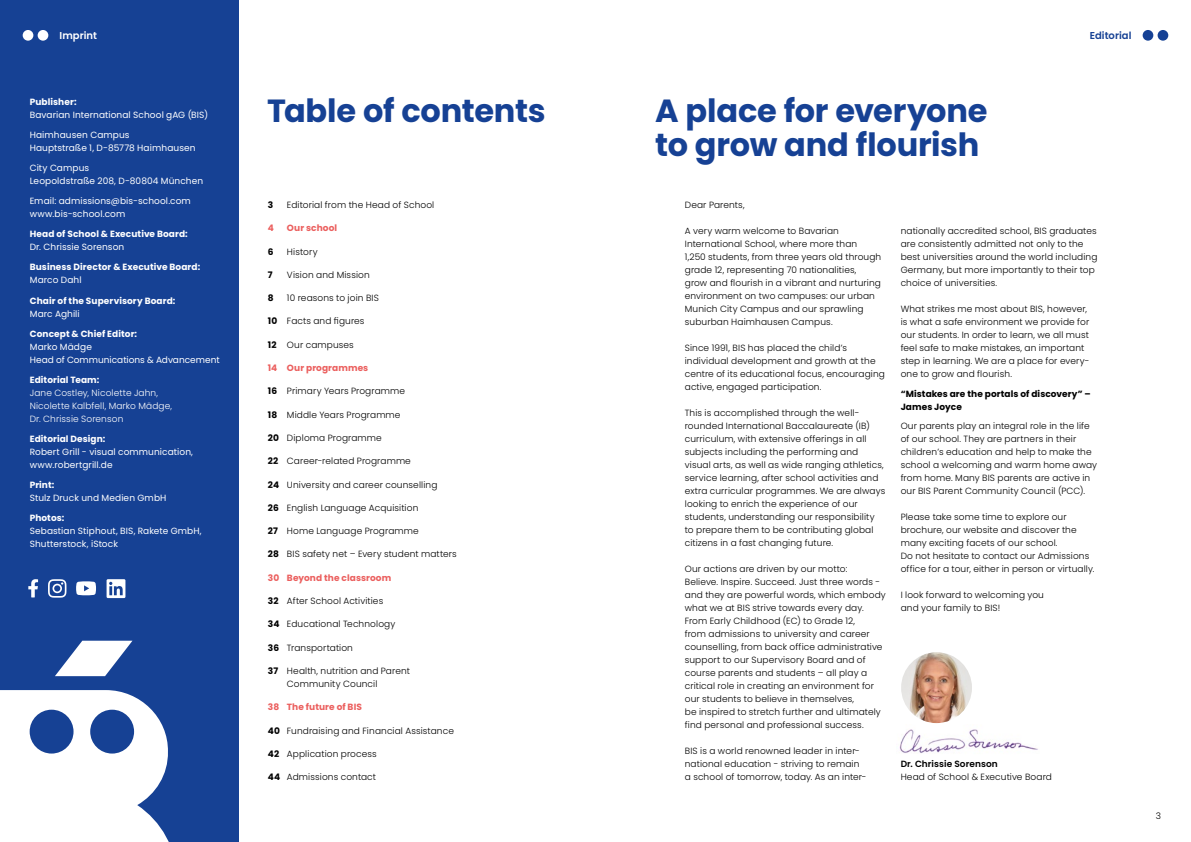
<style>
.page{position:relative;width:1191px;height:842px;background:#fff}
.page>*{position:absolute;margin:0;border:0;box-sizing:border-box;transform-origin:0 0}
.t1{font:700 32px/34px "Poppins";letter-spacing:-.01em;color:#164194}
.t2{font:600 10px "Poppins";letter-spacing:.005em;color:#164194}
.t3{font:600 10px "Poppins";letter-spacing:.005em;color:#fff}
.t4{font:300 9px/13px "Poppins";letter-spacing:.01em;color:#000}
.t5{font:9px/13px "Poppins";letter-spacing:.01em;color:#fff}
.t6{font:700 9px "Poppins";letter-spacing:.01em;color:#fff}
.t7{font:300 9px/13px "Poppins";letter-spacing:.01em;color:#fff}
.t8{font:700 9px "Poppins";letter-spacing:.01em;color:#eb5f5e}
.t9{font:700 9px/13px "Poppins";letter-spacing:.01em;color:#000}
.t10{font:600 9px "Poppins";letter-spacing:.01em;color:#000}
.s1{font-weight:700}
</style>
<div class="page">
<div style="left:1157px;top:30px;width:11px;height:11px;background:#164194;border-radius:50%"></div>
<div style="left:1142px;top:30px;width:11px;height:11px;background:#164194;border-radius:50%"></div>
<div style="left:0;top:0;width:238px;height:842px;background:#164194"></div>
<div style="left:23px;top:30px;width:10px;height:11px;background:#fff;border-radius:50%"></div>
<div style="left:38px;top:30px;width:10px;height:11px;background:#fff;border-radius:50%"></div>
<svg style="left:55px;top:641px;width:77px;height:35px"></svg>
<svg style="left:0;top:690px;width:169px;height:152px"></svg>
<svg style="left:28px;top:579px;width:10px;height:18px"></svg>
<svg style="left:48px;top:579px;width:18px;height:19px"></svg>
<svg style="left:76px;top:581px;width:20px;height:14px"></svg>
<svg style="left:107px;top:579px;width:18px;height:19px"></svg>
<img style="left:901px;top:652px;width:71px;height:71px;border-radius:35px">
<img style="left:899px;top:729px;width:139px;height:24px">
<p class="t3" style="left:60px;top:30px;width:39px">Imprint</p>
<p class="t2" style="left:1089px;top:30px;width:43px">Editorial</p>
<p class="t6" style="left:30px;top:97px;width:48px">Publisher:</p>
<p class="t5" style="left:30px;top:108px;width:180px">Bavarian International School gAG (BIS)</p>
<p class="t5" style="left:30px;top:128px;width:167px">Haimhausen Campus<br>Hauptstraße 1, D-85778 Haimhausen</p>
<p class="t5" style="left:30px;top:162px;width:175px">City Campus<br>Leopoldstraße 208, D-80804 München</p>
<p class="t5" style="left:30px;top:195px;width:163px">Email: admissions@bis-school.com www.bis-school.com</p>
<p class="t6" style="left:30px;top:229px;width:160px">Head of School &amp; Executive Board:</p>
<p class="t5" style="left:30px;top:241px;width:96px">Dr. Chrissie Sorenson</p>
<p class="t6" style="left:30px;top:262px;width:172px">Business Director &amp; Executive Board:</p>
<p class="t5" style="left:30px;top:274px;width:53px">Marco Dahl</p>
<p class="t6" style="left:30px;top:295px;width:147px">Chair of the Supervisory Board:</p>
<p class="t5" style="left:30px;top:307px;width:52px">Marc Aghili</p>
<p class="t6" style="left:30px;top:328px;width:109px">Concept &amp; Chief Editor:</p>
<p class="t5" style="left:30px;top:340px;width:191px">Marko Mädge<br>Head of Communications &amp; Advancement</p>
<p class="t6" style="left:30px;top:374px;width:71px">Editorial Team:</p>
<p class="t7" style="left:30px;top:386px;width:144px">Jane Costley, Nicolette Jahn,<br>Nicolette Kalbfell, Marko Mädge,<br>Dr. Chrissie Sorenson</p>
<p class="t6" style="left:30px;top:433px;width:77px">Editorial Design:</p>
<p class="t5" style="left:30px;top:445px;width:165px">Robert Grill - visual communication, www.robertgrill.de</p>
<p class="t6" style="left:30px;top:479px;width:26px">Print:</p>
<p class="t5" style="left:30px;top:491px;width:138px">Stulz Druck und Medien GmbH</p>
<p class="t6" style="left:30px;top:513px;width:36px">Photos:</p>
<p class="t5" style="left:30px;top:524px;width:173px">Sebastian Stiphout, BIS, Rakete GmbH,<br>Shutterstock, iStock</p>
<h1 class="t1" style="left:267px;top:94px;width:280px">Table of contents</h1>
<h1 class="t1" style="left:655px;top:94px;width:334px">A place for everyone to grow and flourish</h1>
<p class="t9" style="left:268px;top:198px;width:7px">3</p>
<p class="t4" style="left:287px;top:198px;width:149px">Editorial from the Head of School</p>
<p class="t8" style="left:268px;top:223px;width:8px">4</p>
<p class="t8" style="left:287px;top:223px;width:52px">Our school</p>
<p class="t9" style="left:268px;top:245px;width:7px">6</p>
<p class="t4" style="left:287px;top:245px;width:32px">History</p>
<p class="t9" style="left:268px;top:268px;width:6px">7</p>
<p class="t4" style="left:287px;top:268px;width:84px">Vision and Mission</p>
<p class="t9" style="left:268px;top:292px;width:7px">8</p>
<p class="t4" style="left:287px;top:292px;width:93px">10 reasons to join BIS</p>
<p class="t4" style="left:268px;top:315px;width:98px"><span class="s1">10</span> Facts and figures</p>
<p class="t4" style="left:268px;top:338px;width:87px"><span class="s1">12</span> Our campuses</p>
<p class="t8" style="left:268px;top:363px;width:102px">14 Our programmes</p>
<p class="t4" style="left:268px;top:385px;width:139px"><span class="s1">16</span> Primary Years Programme</p>
<p class="t4" style="left:268px;top:408px;width:134px"><span class="s1">18</span> Middle Years Programme</p>
<p class="t4" style="left:268px;top:431px;width:115px"><span class="s1">20</span> Diploma Programme</p>
<p class="t4" style="left:268px;top:455px;width:144px"><span class="s1">22</span> Career-related Programme</p>
<p class="t4" style="left:268px;top:478px;width:171px"><span class="s1">24</span> University and career counselling</p>
<p class="t4" style="left:268px;top:501px;width:152px"><span class="s1">26</span> English Language Acquisition</p>
<p class="t4" style="left:268px;top:524px;width:152px"><span class="s1">27</span> Home Language Programme</p>
<p class="t4" style="left:268px;top:548px;width:190px"><span class="s1">28</span> BIS safety net – Every student matters</p>
<p class="t8" style="left:268px;top:572px;width:125px">30 Beyond the classroom</p>
<p class="t4" style="left:268px;top:594px;width:117px"><span class="s1">32</span> After School Activities</p>
<p class="t4" style="left:268px;top:618px;width:129px"><span class="s1">34</span> Educational Technology</p>
<p class="t4" style="left:268px;top:641px;width:87px"><span class="s1">36</span> Transportation</p>
<p class="t4" style="left:287px;top:664px;width:125px;text-indent:-19px"><span class="s1">37</span> Health, nutrition and Parent<br>Community Council</p>
<p class="t8" style="left:268px;top:702px;width:96px">38 The future of BIS</p>
<p class="t4" style="left:268px;top:724px;width:187px"><span class="s1">40</span> Fundraising and Financial Assistance</p>
<p class="t4" style="left:268px;top:747px;width:110px"><span class="s1">42</span> Application process</p>
<p class="t4" style="left:268px;top:770px;width:110px"><span class="s1">44</span> Admissions contact</p>
<p class="t4" style="left:685px;top:198px;width:61px">Dear Parents,</p>
<p class="t4" style="left:685px;top:224px;width:198px">A very warm welcome to Bavarian International School, where more than<br>1,250 students, from three years old through grade 12, representing 70 nationalities,<br>grow and flourish in a vibrant and nurturing environment on two campuses: our urban Munich City Campus and our sprawling suburban Haimhausen Campus.</p>
<p class="t4" style="left:685px;top:341px;width:202px">Since 1991, BIS has placed the child’s individual development and growth at the centre of its educational focus, encouraging active, engaged participation.</p>
<p class="t4" style="left:685px;top:406px;width:202px">This is accomplished through the well&shy;rounded International Baccalaureate (IB) curriculum, with extensive offerings in all subjects including the performing and visual arts, as well as wide ranging athletics, service learning, after school activities and extra curricular programmes. We are always looking to enrich the experience of our students, understanding our responsibility to prepare them to be contributing global citizens in a fast changing future.</p>
<p class="t4" style="left:685px;top:562px;width:202px">Our actions are driven by our motto:<br>Believe. Inspire. Succeed. Just three words - and they are powerful words, which embody what we at BIS strive towards every day.<br>From Early Childhood (EC) to Grade 12,<br>from admissions to university and career counselling, from back office administrative support to our Supervisory Board and of course parents and students – all play a critical role in creating an environment for our students to believe in themselves,<br>be inspired to stretch further and ultimately find personal and professional success.</p>
<p class="t4" style="left:685px;top:744px;width:183px">BIS is a world renowned leader in inter&shy;national education - striving to remain a school of tomorrow, today. As an inter-</p>
<p class="t4" style="left:900px;top:224px;width:198px">nationally accredited school, BIS graduates are consistently admitted not only to the best universities around the world including Germany, but more importantly to their top choice of universities.</p>
<p class="t4" style="left:900px;top:302px;width:190px">What strikes me most about BIS, however, is what a safe environment we provide for our students. In order to learn, we all must feel safe to make mistakes, an important step in learning. We are a place for every&shy;one to grow and flourish.</p>
<p class="t9" style="left:900px;top:387px;width:192px">“Mistakes are the portals of discovery” –<br>James Joyce</p>
<p class="t4" style="left:900px;top:419px;width:198px">Our parents play an integral role in the life of our school. They are partners in their children’s education and help to make the school a welcoming and warm home away from home. Many BIS parents are active in our BIS Parent Community Council (PCC).</p>
<p class="t4" style="left:900px;top:510px;width:195px">Please take some time to explore our brochure, our website and discover the many exciting facets of our school.<br>Do not hesitate to contact our Admissions office for a tour, either in person or virtually.</p>
<p class="t4" style="left:900px;top:588px;width:145px">I look forward to welcoming you and your family to BIS!</p>
<p class="t10" style="left:900px;top:758px;width:99px">Dr. Chrissie Sorenson</p>
<p class="t4" style="left:900px;top:770px;width:153px">Head of School &amp; Executive Board</p>
<p class="t4" style="left:1156px;top:809px;width:7px">3</p>
</div>
